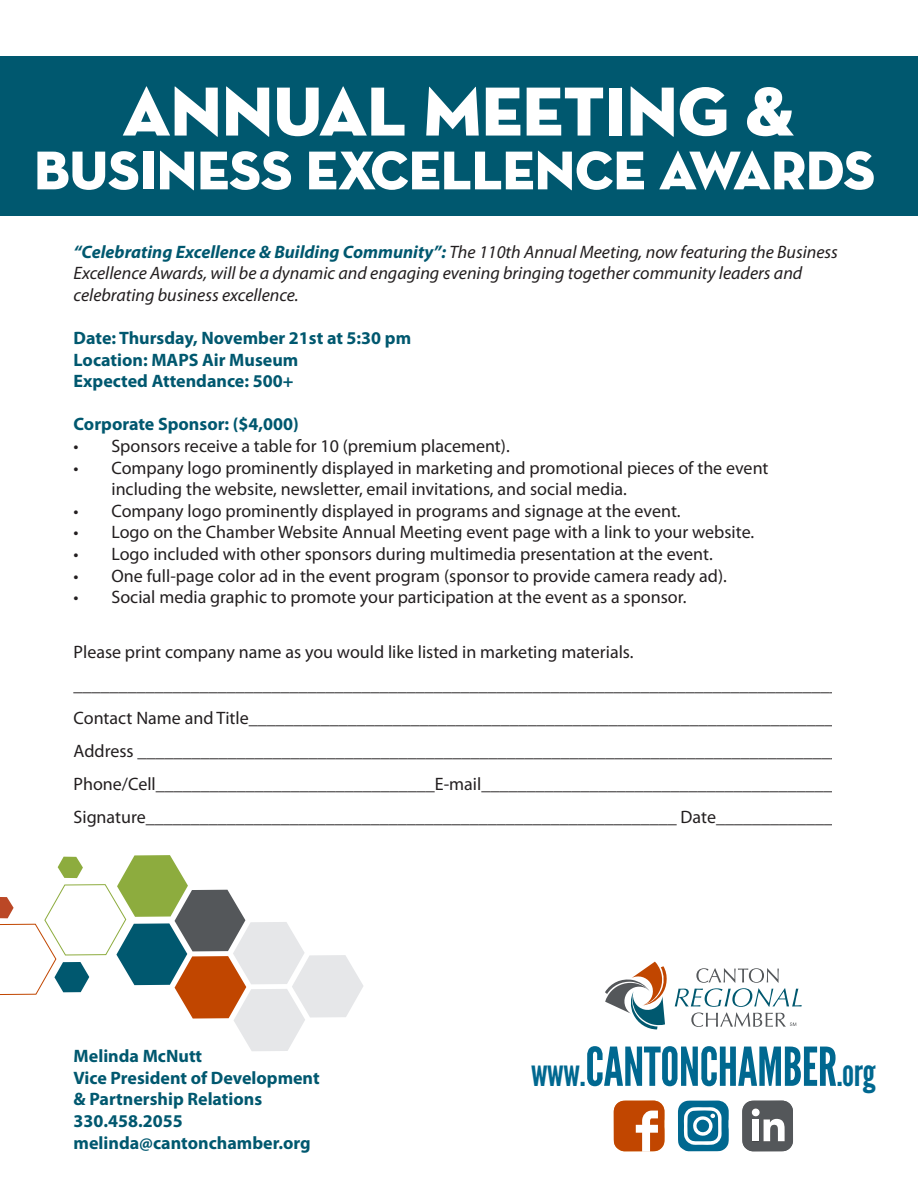
<style>
.page{position:relative;width:918px;height:1188px;background:#fff}
.page>*{position:absolute;margin:0;border:0;box-sizing:border-box;transform-origin:0 0}
.t1{font:70.5px "Neutra Disp Titling";color:#fff}
.t2{font:55.5px "Neutra Disp Titling";color:#fff}
.t3{font:53.4px "League Gothic";letter-spacing:-.005em;color:#006890}
.t4{font:18px/33px "Myriad Pro";color:#231f20}
.t5{font:700 18px/21.6px "Myriad Pro";color:#00586f}
.t6{font:italic 18px/21.6px "Myriad Pro";color:#231f20}
.s1{font-weight:700;color:#00586f}
.s2{font-size:37.35px}
</style>
<div class="page">
<svg style="left:605px;top:962px;width:62px;height:67px"></svg>
<svg style="left:675px;top:968px;width:127px;height:59px"></svg>
<svg style="left:0;top:855px;width:363px;height:196px"></svg>
<div style="left:0;top:57px;width:918px;height:159px;background:#00586f"></div>
<svg style="left:678px;top:1101px;width:51px;height:50px"></svg>
<svg style="left:614px;top:1101px;width:51px;height:51px"></svg>
<svg style="left:742px;top:1101px;width:51px;height:50px"></svg>
<div style="left:752px;top:1119px;width:7px;height:22px;background:#fff"></div>
<div style="left:752px;top:1108px;width:8px;height:8px;background:#fff;border-radius:50%"></div>
<h1 class="t1" style="left:122px;top:67px;width:673px">ANNUAL MEETING &amp;</h1>
<h2 class="t2" style="left:34px;top:136px;width:842px">BUSINESS EXCELLENCE AWARDS</h2>
<p class="t6" style="left:74px;top:240px;width:766px"><span class="s1">“Celebrating Excellence &amp; Building Community”:</span> The 110th Annual Meeting, now featuring the Business<br>Excellence Awards, will be a dynamic and engaging evening bringing together community leaders and celebrating business excellence.</p>
<p class="t5" style="left:74px;top:327px;width:339px">Date: Thursday, November 21st at 5:30 pm<br>Location: MAPS Air Museum<br>Expected Attendance: 500+</p>
<p class="t5" style="left:74px;top:413px;width:227px">Corporate Sponsor: ($4,000)</p>
<p class="t4" style="left:74px;top:429px;width:438px">• Sponsors receive a table for 10 (premium placement).</p>
<p class="t4" style="left:111px;top:456px;width:659px;line-height:21.6px;text-indent:-38px">• Company logo prominently displayed in marketing and promotional pieces of the event including the website, newsletter, email invitations, and social media.</p>
<p class="t4" style="left:74px;top:494px;width:609px">• Company logo prominently displayed in programs and signage at the event.</p>
<p class="t4" style="left:74px;top:516px;width:682px">• Logo on the Chamber Website Annual Meeting event page with a link to your website.</p>
<p class="t4" style="left:74px;top:537px;width:641px">• Logo included with other sponsors during multimedia presentation at the event.</p>
<p class="t4" style="left:74px;top:559px;width:655px">• One full-page color ad in the event program (sponsor to provide camera ready ad).</p>
<p class="t4" style="left:74px;top:580px;width:614px">• Social media graphic to promote your participation at the event as a sponsor.</p>
<p class="t4" style="left:74px;top:635px;width:769px">Please print company name as you would like listed in marketing materials. _____________________________________________________________________________________ Contact Name and Title_________________________________________________________________ Address ______________________________________________________________________________ Phone/Cell_______________________________E-mail________________________________________ Signature___________________________________________________________ Date_____________</p>
<p class="t5" style="left:74px;top:1045px;width:248px">Melinda McNutt<br>Vice President of Development &amp; Partnership Relations<br>330.458.2055 melinda@cantonchamber.org</p>
<h3 class="t3" style="left:531px;top:1036px;width:346px"><span class="s2">www.</span>CANTONCHAMBER<span class="s2">.org</span></h3>
</div>
